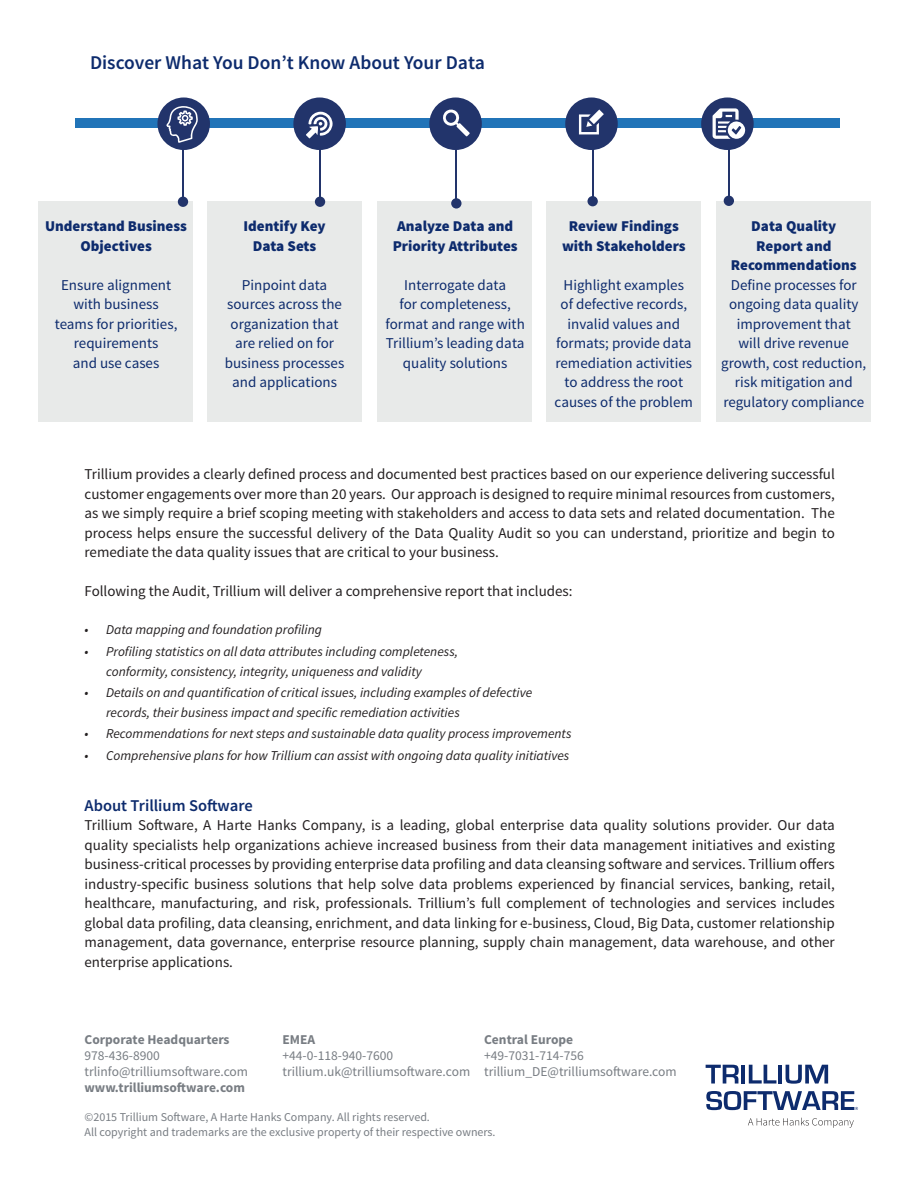
<style>
.page{position:relative;width:918px;height:1188px;background:#fff}
.page>*{position:absolute;margin:0;border:0;box-sizing:border-box;transform-origin:0 0}
.SectionTitle{font:600 19.5px "Source Sans Pro";color:#0d2b6d}
.SectionTitle-2{font:600 16.5px "Source Sans Pro";color:#0d2b6d}
.Copy{font:15px/19.5px "Source Sans Pro";color:#231f20;text-align:justify}
.CopyCentered{font:15px/19.5px "Source Sans Pro";color:#0d2b6d;text-align:center}
.CopyCentered-2{font:900 15px/19.5px "Source Sans Pro";color:#0d2b6d;text-align:center}
.t1{font:italic 13.5px/19.5px "Source Sans Pro";color:#231f20}
.Contact_Deets{font:13.5px "Source Sans Pro";color:#787d83}
.Contact_Deets_Header{font:700 13.5px "Source Sans Pro";color:#787d83}
.Contact_Deets-2{font:12px "Source Sans Pro";color:#787d83}
</style>
<div class="page">
<svg style="left:706px;top:1065px;width:33px;height:19px"></svg>
<hr style="left:742px;top:1065px;width:3px;height:19px;background:#0d2b6d">
<svg style="left:749px;top:1065px;width:27px;height:19px"></svg>
<hr style="left:778px;top:1065px;width:4px;height:19px;background:#0d2b6d">
<svg style="left:786px;top:1065px;width:42px;height:19px"></svg>
<svg style="left:706px;top:1091px;width:152px;height:19px"></svg>
<svg style="left:748px;top:1118px;width:106px;height:10px"></svg>
<div style="left:38px;top:201px;width:155px;height:221px;background:#e8eae9"></div>
<div style="left:207px;top:201px;width:155px;height:221px;background:#e8eae9"></div>
<div style="left:377px;top:201px;width:155px;height:221px;background:#e8eae9"></div>
<div style="left:546px;top:201px;width:155px;height:221px;background:#e8eae9"></div>
<div style="left:716px;top:201px;width:155px;height:221px;background:#e8eae9"></div>
<div style="left:76px;top:119px;width:764px;height:9px;background:#2174b8"></div>
<div style="left:315px;top:197px;width:10px;height:10px;background:#22346b;border-radius:50%"></div>
<hr style="left:319px;top:120px;width:2px;height:83px;background:#22346b">
<div style="left:451px;top:198px;width:11px;height:11px;background:#22346b;border-radius:50%"></div>
<hr style="left:456px;top:120px;width:1px;height:83px;background:#22346b">
<div style="left:588px;top:196px;width:10px;height:10px;background:#22346b;border-radius:50%"></div>
<hr style="left:592px;top:118px;width:1px;height:83px;background:#22346b">
<div style="left:724px;top:196px;width:10px;height:10px;background:#22346b;border-radius:50%"></div>
<hr style="left:728px;top:118px;width:2px;height:83px;background:#22346b">
<div style="left:178px;top:197px;width:10px;height:10px;background:#22346b;border-radius:50%"></div>
<hr style="left:182px;top:120px;width:2px;height:83px;background:#22346b">
<div style="left:157px;top:98px;width:53px;height:52px;background:#22346b;border-radius:50%"></div>
<svg style="left:166px;top:106px;width:32px;height:37px"></svg>
<div style="left:429px;top:98px;width:53px;height:52px;background:#22346b;border-radius:50%"></div>
<svg style="left:443px;top:109px;width:27px;height:28px"></svg>
<div style="left:293px;top:98px;width:53px;height:52px;background:#22346b;border-radius:50%"></div>
<svg style="left:306px;top:112px;width:27px;height:26px"></svg>
<div style="left:565px;top:98px;width:53px;height:52px;background:#22346b;border-radius:50%"></div>
<svg style="left:589px;top:110px;width:15px;height:14px"></svg>
<svg style="left:579px;top:114px;width:20px;height:20px"></svg>
<div style="left:701px;top:98px;width:53px;height:52px;background:#22346b;border-radius:50%"></div>
<svg style="left:713px;top:108px;width:32px;height:31px"></svg>
<p class="SectionTitle" style="left:90px;top:50px;width:397px">Discover What You Don’t Know About Your Data</p>
<p class="CopyCentered-2" style="left:45px;top:217px;width:143px">Understand Business<br>Objectives</p>
<p class="CopyCentered" style="left:55px;top:275px;width:124px">Ensure alignment with business teams for priorities, requirements<br>and use cases</p>
<p class="CopyCentered-2" style="left:244px;top:217px;width:84px">Identify Key<br>Data Sets</p>
<p class="CopyCentered" style="left:225px;top:275px;width:121px">Pinpoint data sources across the organization that are relied on for business processes and applications</p>
<p class="CopyCentered-2" style="left:393px;top:217px;width:127px;text-align:left">Analyze Data and<br>Priority Attributes</p>
<p class="CopyCentered" style="left:386px;top:275px;width:141px">Interrogate data<br>for completeness, format and range with<br>Trillium’s leading data quality solutions</p>
<p class="CopyCentered-2" style="left:562px;top:217px;width:125px">Review Findings with Stakeholders</p>
<p class="CopyCentered" style="left:555px;top:275px;width:140px">Highlight examples<br>of defective records, invalid values and formats; provide data remediation activities to address the root causes of the problem</p>
<p class="CopyCentered-2" style="left:731px;top:217px;width:127px">Data Quality<br>Report and<br>Recommendations</p>
<p class="CopyCentered" style="left:721px;top:275px;width:147px">Define processes for ongoing data quality improvement that<br>will drive revenue growth, cost reduction, risk mitigation and regulatory compliance</p>
<p class="Copy" style="left:85px;top:465px;width:752px">Trillium provides a clearly defined process and documented best practices based on our experience delivering successful customer engagements over more than 20 years. Our approach is designed to require minimal resources from customers, as we simply require a brief scoping meeting with stakeholders and access to data sets and related documentation. The process helps ensure the successful delivery of the Data Quality Audit so you can understand, prioritize and begin to remediate the data quality issues that are critical to your business.</p>
<p class="Copy" style="left:85px;top:582px;width:490px">Following the Audit, Trillium will deliver a comprehensive report that includes:</p>
<p class="t1" style="left:85px;top:620px;width:239px">• Data mapping and foundation profiling</p>
<p class="t1" style="left:106px;top:642px;width:353px;text-indent:-22px">• Profiling statistics on all data attributes including completeness, conformity, consistency, integrity, uniqueness and validity</p>
<p class="t1" style="left:106px;top:683px;width:428px;text-indent:-22px">• Details on and quantification of critical issues, including examples of defective records, their business impact and specific remediation activities</p>
<p class="t1" style="left:85px;top:724px;width:488px">• Recommendations for next steps and sustainable data quality process improvements</p>
<p class="t1" style="left:85px;top:746px;width:486px">• Comprehensive plans for how Trillium can assist with ongoing data quality initiatives</p>
<p class="SectionTitle-2" style="left:85px;top:795px;width:170px">About Trillium Software</p>
<p class="Copy" style="left:85px;top:816px;width:752px">Trillium Software, A Harte Hanks Company, is a leading, global enterprise data quality solutions provider. Our data quality specialists help organizations achieve increased business from their data management initiatives and existing business-critical processes by providing enterprise data profiling and data cleansing software and services. Trillium offers industry-specific business solutions that help solve data problems experienced by financial services, banking, retail, healthcare, manufacturing, and risk, professionals. Trillium’s full complement of technologies and services includes global data profiling, data cleansing, enrichment, and data linking for e-business, Cloud, Big Data, customer relationship management, data governance, enterprise resource planning, supply chain management, data warehouse, and other enterprise applications.</p>
<p class="Contact_Deets_Header" style="left:85px;top:1030px;width:147px">Corporate Headquarters</p>
<p class="Contact_Deets" style="left:85px;top:1047px;width:77px">978-436-8900</p>
<p class="Contact_Deets" style="left:85px;top:1063px;width:165px">trlinfo@trilliumsoftware.com</p>
<p class="Contact_Deets_Header" style="left:85px;top:1079px;width:162px">www.trilliumsoftware.com</p>
<p class="Contact_Deets-2" style="left:85px;top:1110px;width:347px">©2015 Trillium Software, A Harte Hanks Company. All rights reserved.</p>
<p class="Contact_Deets-2" style="left:85px;top:1124px;width:413px">All copyright and trademarks are the exclusive property of their respective owners.</p>
<p class="Contact_Deets_Header" style="left:484px;top:1030px;width:91px">Central Europe</p>
<p class="Contact_Deets" style="left:484px;top:1047px;width:101px">+49-7031-714-756</p>
<p class="Contact_Deets" style="left:484px;top:1063px;width:194px">trillium_DE@trilliumsoftware.com</p>
<p class="Contact_Deets_Header" style="left:282px;top:1030px;width:34px">EMEA</p>
<p class="Contact_Deets" style="left:282px;top:1047px;width:112px">+44-0-118-940-7600</p>
<p class="Contact_Deets" style="left:282px;top:1063px;width:189px">trillium.uk@trilliumsoftware.com</p>
</div>
